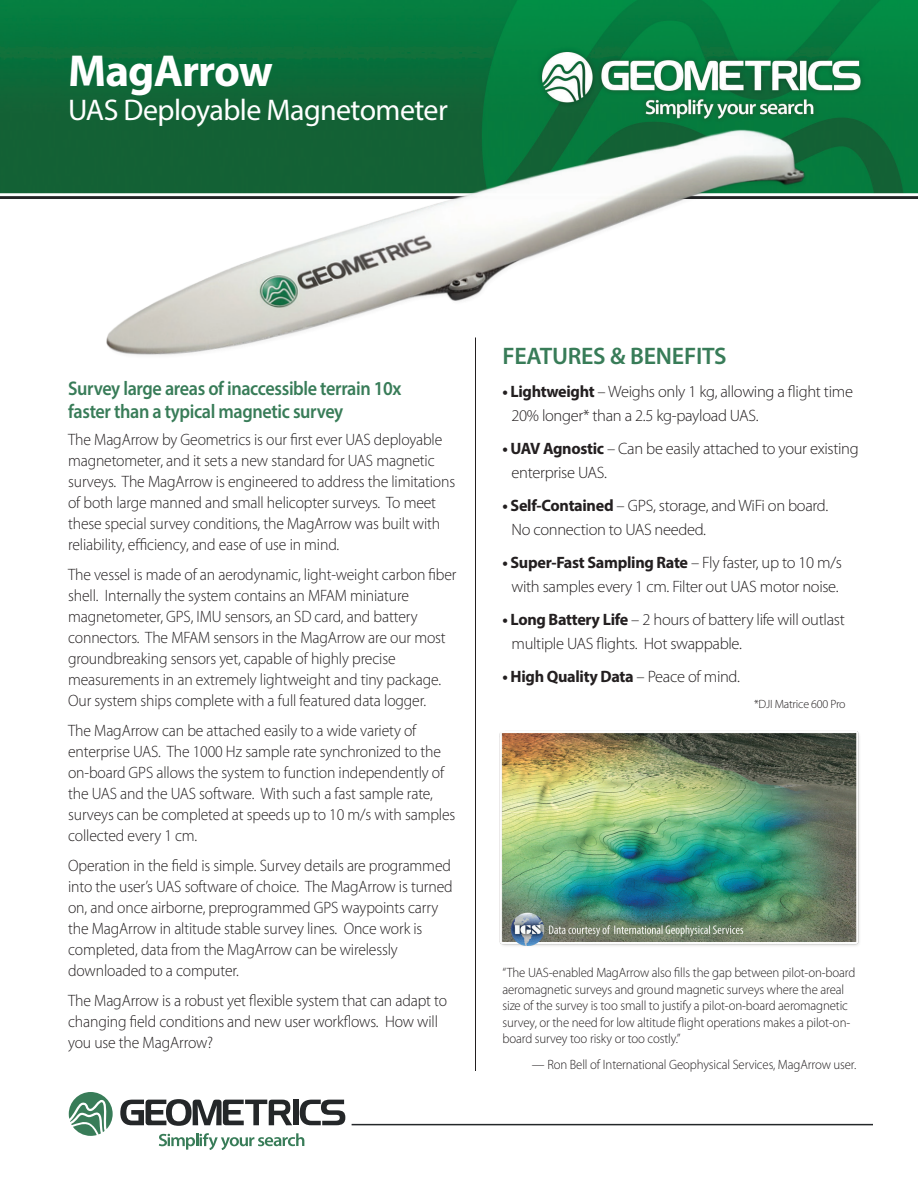
<style>
.page{position:relative;width:918px;height:1188px;background:#fff}
.page>*{position:absolute;margin:0;border:0;box-sizing:border-box;transform-origin:0 0}
.t1{font:700 45px "Myriad Pro";letter-spacing:-.02em;color:#fff}
.t2{font:30px "Myriad Pro";letter-spacing:-.02em;color:#fff}
.t3{font:600 24px "Myriad Pro";letter-spacing:-.01em;color:#387c58}
.t4{font:600 19.8px/22.5px "Myriad Pro";letter-spacing:-.02em;color:#387c58;scale:.92 1}
.t5{font:300 16.5px/21px "Myriad Pro";letter-spacing:-.01em;color:#231f20;scale:.95 1}
.t6{font:300 16.5px/24px "Myriad Pro";letter-spacing:-.01em;color:#231f20}
.t7{font:700 16.5px "Myriad Pro";letter-spacing:-.02em;color:#231f20}
.t8{font:300 13.5px/16.5px "Myriad Pro";letter-spacing:-.01em;color:#231f20;scale:.95 1}
.t9{font:300 12px "Myriad Pro";letter-spacing:-.02em;color:#231f20}
.s1{font-weight:700}
.s2{font-weight:300}
</style>
<div class="page">
<img style="left:0;top:0;width:918px;height:1146px">
<hr style="left:475px;top:338px;width:1px;height:733px;background:#231f20">
<hr style="left:352px;top:1124px;width:521px;height:1px;background:#242729">
<img style="left:35px;top:93px;width:832px;height:331px">
<img style="left:468px;top:699px;width:419px;height:273px">
<div style="left:293px;top:1100px;width:5px;height:25px;background:#242729"></div>
<svg style="left:300px;top:1100px;width:45px;height:25px"></svg>
<svg style="left:120px;top:1099px;width:172px;height:27px"></svg>
<svg style="left:69px;top:1092px;width:44px;height:44px"></svg>
<svg style="left:159px;top:1133px;width:145px;height:17px"></svg>
<p class="t1" style="left:68px;top:42px;width:206px">MagArrow</p>
<p class="t2" style="left:68px;top:92px;width:381px">UAS Deployable Magnetometer</p>
<p class="t4" style="left:68px;top:377px;width:364px">Survey large areas of inaccessible terrain 10x faster than a typical magnetic survey</p>
<p class="t5" style="left:68px;top:429px;width:409px">The MagArrow by Geometrics is our first ever UAS deployable magnetometer, and it sets a new standard for UAS magnetic surveys. The MagArrow is engineered to address the limitations of both large manned and small helicopter surveys. To meet these special survey conditions, the MagArrow was built with reliability, efficiency, and ease of use in mind.</p>
<p class="t5" style="left:68px;top:564px;width:410px">The vessel is made of an aerodynamic, light-weight carbon fiber shell. Internally the system contains an MFAM miniature magnetometer, GPS, IMU sensors, an SD card, and battery connectors. The MFAM sensors in the MagArrow are our most groundbreaking sensors yet, capable of highly precise measurements in an extremely lightweight and tiny package.<br>Our system ships complete with a full featured data logger.</p>
<p class="t5" style="left:68px;top:720px;width:409px">The MagArrow can be attached easily to a wide variety of enterprise UAS. The 1000 Hz sample rate synchronized to the on-board GPS allows the system to function independently of the UAS and the UAS software. With such a fast sample rate, surveys can be completed at speeds up to 10 m/s with samples collected every 1 cm.</p>
<p class="t5" style="left:68px;top:855px;width:406px">Operation in the field is simple. Survey details are programmed into the user’s UAS software of choice. The MagArrow is turned on, and once airborne, preprogrammed GPS waypoints carry the MagArrow in altitude stable survey lines. Once work is completed, data from the MagArrow can be wirelessly downloaded to a computer.</p>
<p class="t5" style="left:68px;top:990px;width:400px">The MagArrow is a robust yet flexible system that can adapt to changing field conditions and new user workflows. How will you use the MagArrow?</p>
<p class="t3" style="left:502px;top:341px;width:226px">FEATURES &amp; BENEFITS</p>
<p class="t6" style="left:511px;top:379px;width:343px;text-indent:-9px"><span class="s1">• Lightweight</span> – Weighs only 1 kg, allowing a flight time<br>20% longer* than a 2.5 kg-payload UAS.</p>
<p class="t6" style="left:511px;top:436px;width:349px;text-indent:-9px"><span class="s1">• UAV Agnostic</span> – Can be easily attached to your existing enterprise UAS.</p>
<p class="t6" style="left:511px;top:493px;width:318px;text-indent:-9px"><span class="s1">• Self-Contained</span> – GPS, storage, and WiFi on board.<br>No connection to UAS needed.</p>
<p class="t6" style="left:502px;top:550px;width:341px;text-align:center"><span class="s1">• Super-Fast Sampling Rate</span> – Fly faster, up to 10 m/s with samples every 1 cm. Filter out UAS motor noise.</p>
<p class="t6" style="left:511px;top:607px;width:335px;text-indent:-9px"><span class="s1">• Long Battery Life</span> – 2 hours of battery life will outlast multiple UAS flights. Hot swappable.</p>
<p class="t7" style="left:502px;top:666px;width:239px">• High Quality Data <span class="s2">– Peace of mind.</span></p>
<p class="t9" style="left:754px;top:697px;width:93px">*DJI Matrice 600 Pro</p>
<p class="t8" style="left:502px;top:964px;width:373px">“The UAS-enabled MagArrow also fills the gap between pilot-on-board aeromagnetic surveys and ground magnetic surveys where the areal size of the survey is too small to justify a pilot-on-board aeromagnetic survey, or the need for low altitude flight operations makes a pilot-on&shy;board survey too risky or too costly.”</p>
<p class="t8" style="left:532px;top:1056px;width:343px">— Ron Bell of International Geophysical Services, MagArrow user.</p>
</div>
